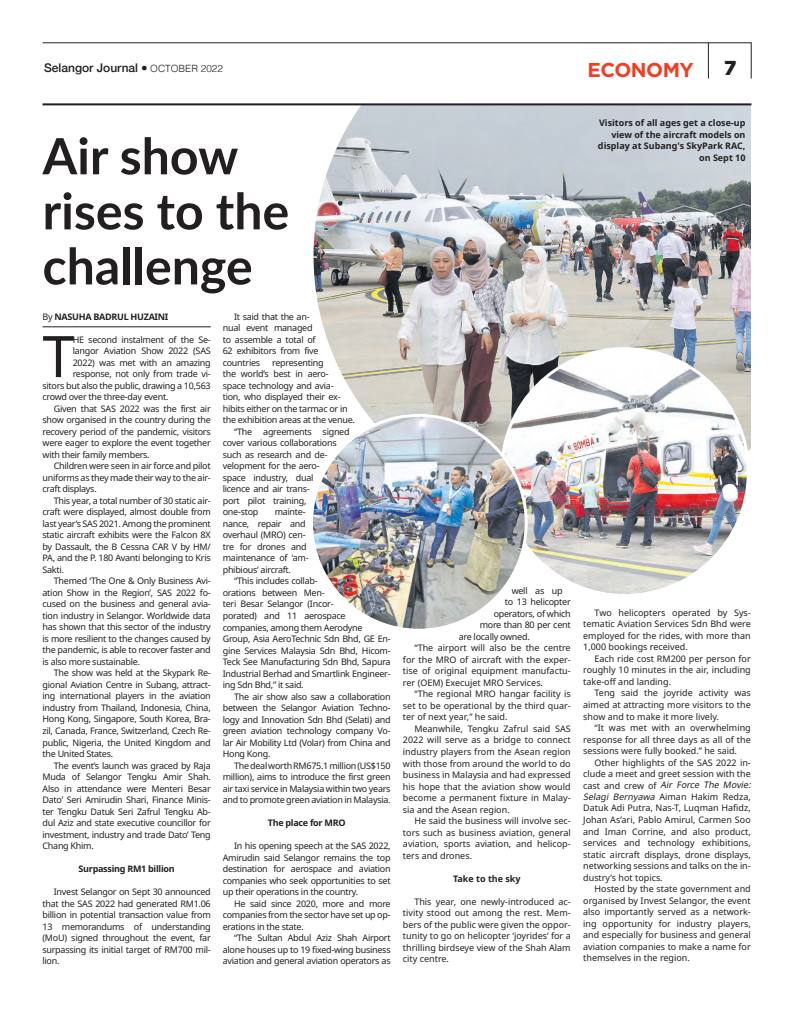
<style>
.page{position:relative;width:794px;height:1010px;background:#fff}
.page>*{position:absolute;margin:0;border:0;box-sizing:border-box;transform-origin:0 0}
.BODYTEXT{font:57.3px "Noto Sans";color:#231f20}
._1st_LEAD{font:700 50px/55px "Lato";color:#231f20}
.t1{font:700 20px "Gotham";letter-spacing:-.025em;color:#ef3e22}
.t2{font:900 20px "Gotham";color:#231f20}
.t3{font:500 12px "Helvetica Neue";color:#231f20}
.BODYTEXT-2{font:9px/11.5px "Noto Sans";letter-spacing:-.03em;color:#231f20;text-align:justify}
.BODYTEXT-3{font:9px/11.5px "Noto Sans";color:#231f20}
.BODYTEXT-4{font:700 9px/11.5px "Noto Sans";color:#231f20;text-align:right}
.BODYTEXT-5{font:700 9px "Noto Sans";letter-spacing:-.03em;color:#231f20}
.Ruler{font:700 9px "Noto Sans";letter-spacing:-.03em;color:#231f20}
.s1{font-family:"Helvetica";font-weight:300;font-size:10px}
.s2{font-weight:400}
.s3{font-style:italic}
</style>
<div class="page">
<hr style="left:43px;top:326px;width:168px;height:1px;background:#231f20">
<img style="left:313px;top:42px;width:438px;height:410px">
<div style="left:332px;top:0;width:462px;height:105px;background:#fff"></div>
<hr style="left:43px;top:43px;width:708px;height:1px;background:#231f20">
<hr style="left:43px;top:103px;width:708px;height:2px;background:#231f20">
<hr style="left:751px;top:43px;width:1px;height:36px;background:#231f20">
<hr style="left:708px;top:43px;width:1px;height:36px;background:#231f20">
<img style="left:501px;top:348px;width:247px;height:247px;border-radius:122px">
<img style="left:311px;top:415px;width:215px;height:215px;border-radius:107px">
<p class="t3" style="left:44px;top:58px;width:180px">Selangor Journal ● <span class="s1">OCTOBER 2022</span></p>
<p class="t1" style="left:587px;top:56px;width:108px">ECONOMY</p>
<p class="t2" style="left:724px;top:56px;width:14px">7</p>
<p class="_1st_LEAD" style="left:43px;top:126px;width:248px">Air show rises to the challenge</p>
<p class="Ruler" style="left:43px;top:310px;width:127px"><span class="s2">By</span> NASUHA BADRUL HUZAINI</p>
<p class="BODYTEXT" style="left:43px;top:316px;width:33px">T</p>
<p class="BODYTEXT-2" style="left:73px;top:334px;width:140px">HE second instalment of the Se-</p>
<p class="BODYTEXT-2" style="left:73px;top:345px;width:140px">langor Aviation Show 2022 (SAS</p>
<p class="BODYTEXT-2" style="left:73px;top:357px;width:140px">2022) was met with an amazing</p>
<p class="BODYTEXT-2" style="left:73px;top:368px;width:140px">response, not only from trade vi-</p>
<p class="BODYTEXT-2" style="left:43px;top:380px;width:170px">sitors but also the public, drawing a 10,563</p>
<p class="BODYTEXT-2" style="left:43px;top:391px;width:127px">crowd over the three-day event.</p>
<p class="BODYTEXT-2" style="left:43px;top:403px;width:170px;text-indent:11px">Given that SAS 2022 was the first air show organised in the country during the recovery period of the pandemic, visitors were eager to explore the event together with their family members.</p>
<p class="BODYTEXT-2" style="left:43px;top:460px;width:170px;text-indent:11px">Children were seen in air force and pilot uniforms as they made their way to the air&shy;craft displays.</p>
<p class="BODYTEXT-2" style="left:43px;top:495px;width:170px;text-indent:11px">This year, a total number of 30 static air&shy;craft were displayed, almost double from last year’s SAS 2021. Among the prominent static aircraft exhibits were the Falcon 8X by Dassault, the B Cessna CAR V by HM/ PA, and the P. 180 Avanti belonging to Kris Sakti.</p>
<p class="BODYTEXT-2" style="left:43px;top:575px;width:170px;text-indent:11px">Themed ‘The One &amp; Only Business Avi&shy;ation Show in the Region’, SAS 2022 fo&shy;cused on the business and general avia&shy;tion industry in Selangor. Worldwide data has shown that this sector of the industry is more resilient to the changes caused by the pandemic, is able to recover faster and is also more sustainable.</p>
<p class="BODYTEXT-2" style="left:43px;top:667px;width:170px;text-indent:11px">The show was held at the Skypark Re&shy;gional Aviation Centre in Subang, attract&shy;ing international players in the aviation industry from Thailand, Indonesia, China, Hong Kong, Singapore, South Korea, Bra&shy;zil, Canada, France, Switzerland, Czech Re&shy;public, Nigeria, the United Kingdom and the United States.</p>
<p class="BODYTEXT-2" style="left:43px;top:759px;width:170px;text-indent:11px">The event’s launch was graced by Raja Muda of Selangor Tengku Amir Shah.<br>Also in attendance were Menteri Besar Dato’ Seri Amirudin Shari, Finance Minis&shy;ter Tengku Datuk Seri Zafrul Tengku Ab&shy;dul Aziz and state executive councillor for investment, industry and trade Dato’ Teng Chang Khim.</p>
<p class="BODYTEXT-5" style="left:79px;top:862px;width:98px">Surpassing RM1 billion</p>
<p class="BODYTEXT-2" style="left:43px;top:886px;width:170px;text-indent:11px">Invest Selangor on Sept 30 announced that the SAS 2022 had generated RM1.06 billion in potential transaction value from 13 memorandums of understanding (MoU) signed throughout the event, far surpassing its initial target of RM700 mil&shy;lion.</p>
<p class="BODYTEXT-2" style="left:223px;top:311px;width:97px;text-align:left;text-indent:11px">It said that the an&shy;nual event managed to assemble a total of<br>62 exhibitors from five countries</p>
<p class="BODYTEXT-2" style="left:223px;top:357px;width:134px;text-align:left;text-indent:49px">representing<br>the world’s best in aero-<br>space technology and avia-<br>tion, who displayed their ex&shy;hibits either on the tarmac or in the exhibition areas at the venue.</p>
<p class="BODYTEXT-2" style="left:223px;top:426px;width:128px;text-align:left;text-indent:11px">“The agreements signed cover various collaborations such as research and de&shy;velopment for the aero-<br>space industry, dual<br>licence and air trans-<br>port pilot training,<br>one-stop</p>
<p class="BODYTEXT-2" style="left:223px;top:506px;width:87px;text-align:left;text-indent:52px">mainte&shy;nance, repair and overhaul (MRO) cen&shy;tre for drones and maintenance of ‘am&shy;phibious’ aircraft.</p>
<p class="BODYTEXT-2" style="left:223px;top:575px;width:169px;text-align:left;text-indent:11px">“This includes collab-<br>orations between Men-<br>teri Besar Selangor (Incor-<br>porated) and 11 aerospace companies, among them Aerodyne<br>Group, Asia AeroTechnic Sdn Bhd, GE En&shy;gine Services Malaysia Sdn Bhd, Hicom-<br>Teck See Manufacturing Sdn Bhd, Sapura<br>Industrial Berhad and Smartlink Engineer&shy;ing Sdn Bhd,” it said.</p>
<p class="BODYTEXT-2" style="left:223px;top:690px;width:169px;text-indent:11px">The air show also saw a collaboration between the Selangor Aviation Techno&shy;logy and Innovation Sdn Bhd (Selati) and green aviation technology company Vo&shy;lar Air Mobility Ltd (Volar) from China and Hong Kong.</p>
<p class="BODYTEXT-2" style="left:223px;top:759px;width:169px;text-indent:11px">The deal worth RM675.1 million (US$150 million), aims to introduce the first green air taxi service in Malaysia within two years and to promote green aviation in Malaysia.</p>
<p class="BODYTEXT-5" style="left:268px;top:816px;width:79px">The place for MRO</p>
<p class="BODYTEXT-2" style="left:223px;top:840px;width:169px;text-indent:11px">In his opening speech at the SAS 2022, Amirudin said Selangor remains the top destination for aerospace and aviation companies who seek opportunities to set up their operations in the country.</p>
<p class="BODYTEXT-2" style="left:223px;top:897px;width:169px;text-indent:11px">He said since 2020, more and more companies from the sector have set up op&shy;erations in the state.</p>
<p class="BODYTEXT-2" style="left:223px;top:932px;width:169px;text-indent:11px">“The Sultan Abdul Aziz Shah Airport alone houses up to 19 fixed-wing business aviation and general aviation operators as</p>
<p class="BODYTEXT-4" style="left:598px;top:117px;width:149px">Visitors of all ages get a close-up view of the aircraft models on display at Subang's SkyPark RAC, on Sept 10</p>
<p class="BODYTEXT-2" style="left:512px;top:585px;width:53px">well as up</p>
<p class="BODYTEXT-2" style="left:505px;top:596px;width:68px">to 13 helicopter</p>
<p class="BODYTEXT-2" style="left:494px;top:608px;width:78px">operators, of which</p>
<p class="BODYTEXT-2" style="left:480px;top:619px;width:92px">more than 80 per cent</p>
<p class="BODYTEXT-2" style="left:459px;top:631px;width:73px">are locally owned.</p>
<p class="BODYTEXT-2" style="left:403px;top:642px;width:169px;text-indent:11px">“The airport will also be the centre for the MRO of aircraft with the exper&shy;tise of original equipment manufactu&shy;rer (OEM) Execujet MRO Services.</p>
<p class="BODYTEXT-2" style="left:403px;top:688px;width:169px;text-indent:11px">“The regional MRO hangar facility is set to be operational by the third quar&shy;ter of next year,” he said.</p>
<p class="BODYTEXT-2" style="left:403px;top:723px;width:169px;text-indent:11px">Meanwhile, Tengku Zafrul said SAS 2022 will serve as a bridge to connect industry players from the Asean region with those from around the world to do business in Malaysia and had expressed his hope that the aviation show would become a permanent fixture in Malay&shy;sia and the Asean region.</p>
<p class="BODYTEXT-2" style="left:403px;top:815px;width:169px;text-indent:11px">He said the business will involve sec&shy;tors such as business aviation, general aviation, sports aviation, and helicop&shy;ters and drones.</p>
<p class="BODYTEXT-4" style="left:453px;top:872px;width:69px">Take to the sky</p>
<p class="BODYTEXT-2" style="left:403px;top:895px;width:169px;text-indent:11px">This year, one newly-introduced ac&shy;tivity stood out among the rest. Mem&shy;bers of the public were given the oppor&shy;tunity to go on helicopter ‘joyrides’ for a thrilling birdseye view of the Shah Alam city centre.</p>
<p class="BODYTEXT-2" style="left:583px;top:607px;width:169px;text-indent:11px">Two helicopters operated by Sys&shy;tematic Aviation Services Sdn Bhd were employed for the rides, with more than 1,000 bookings received.</p>
<p class="BODYTEXT-2" style="left:583px;top:653px;width:169px;text-indent:11px">Each ride cost RM200 per person for roughly 10 minutes in the air, including take-off and landing.</p>
<p class="BODYTEXT-2" style="left:583px;top:687px;width:169px;text-indent:11px">Teng said the joyride activity was aimed at attracting more visitors to the show and to make it more lively.</p>
<p class="BODYTEXT-2" style="left:583px;top:722px;width:169px;text-indent:11px">“It was met with an overwhelming response for all three days as all of the sessions were fully booked.” he said.</p>
<p class="BODYTEXT-3" style="left:583px;top:756px;width:171px;text-indent:11px">Other highlights of the SAS 2022 in&shy;clude a meet and greet session with the c a s t a n d c rew o f <span class="s3">Air Force The Movie:<br>Selagi Bernyawa</span> Aiman Hakim Redza, Datuk Adi Putra, Nas-T, Luqman Hafidz, Johan As’ari, Pablo Amirul, Carmen Soo and Iman Corrine, and also product, services and technology exhibitions, static aircraft displays, drone displays, networking sessions and talks on the in&shy;dustry’s hot topics.</p>
<p class="BODYTEXT-2" style="left:583px;top:883px;width:169px;text-indent:11px">Hosted by the state government and organised by Invest Selangor, the event also importantly served as a network&shy;ing opportunity for industry players, and especially for business and general aviation companies to make a name for themselves in the region.</p>
</div>
